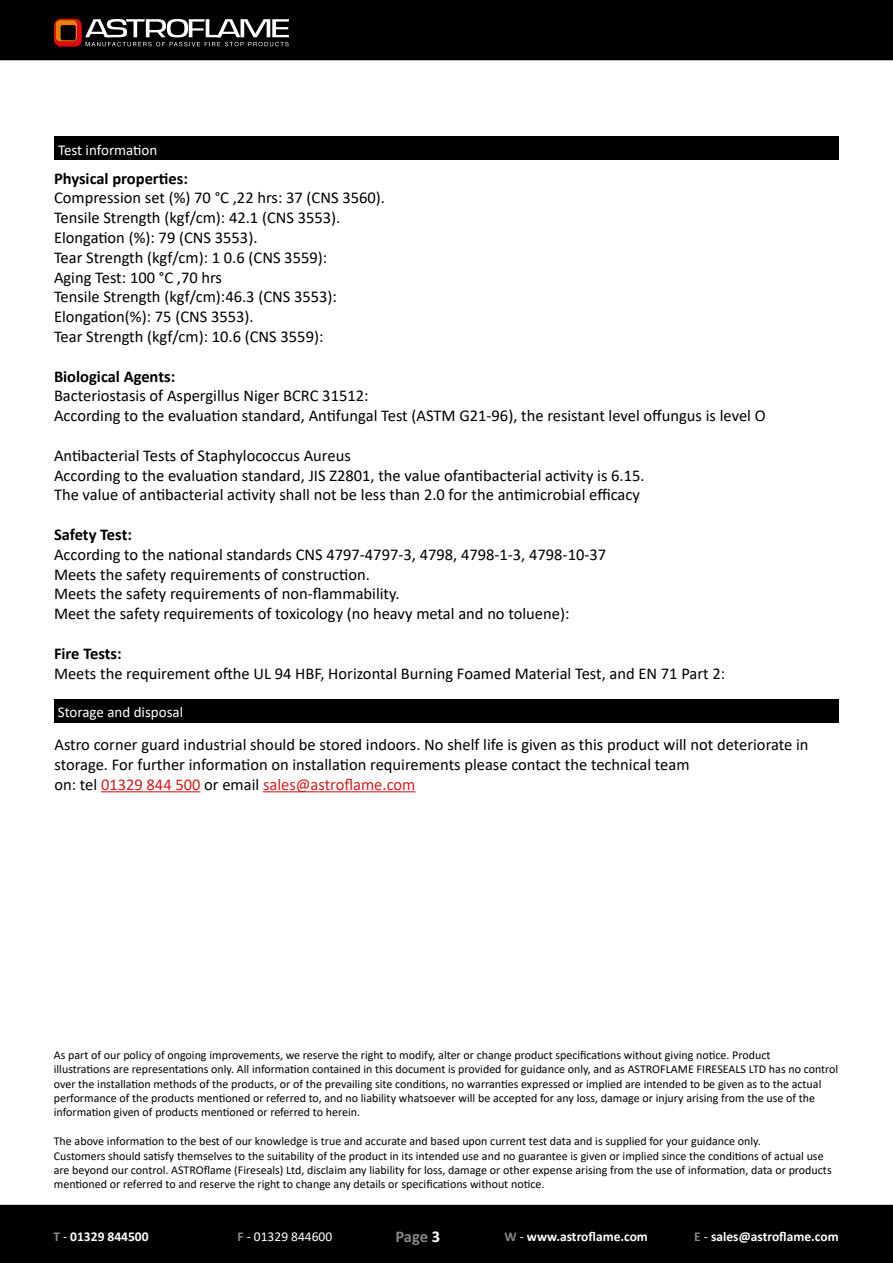
<style>
.page{position:relative;width:893px;height:1263px;background:#fff}
.page>*{position:absolute;margin:0;border:0;box-sizing:border-box;transform-origin:0 0}
.t1{font:16.5px/19.8px "Calibri";color:#000}
.t2{font:700 16.5px "Calibri";color:#000}
.t3{font:700 16.5px "Calibri";color:#878787}
.t4{font:15px "Calibri";color:#fff}
.t5{font:700 13.5px "Calibri";color:#fff}
.t6{font:13.5px "Calibri";color:#fff}
.t7{font:12px/14.4px "Calibri";color:#000}
.s1{color:#d31e1e}
.s2{color:#878787}
.s3{font-weight:400}
.s4{font-weight:700;color:#878787}
.s5{color:#fff}
</style>
<div class="page">
<div style="left:0;top:0;width:893px;height:60px;background:#000"></div>
<div style="left:0;top:1205px;width:893px;height:58px;background:#000"></div>
<svg style="left:54px;top:19px;width:235px;height:28px"></svg>
<div style="left:54px;top:699px;width:785px;height:23px;background:#000"></div>
<hr style="left:101px;top:791px;width:99px;height:1px;background:#d31e1e">
<hr style="left:263px;top:791px;width:152px;height:1px;background:#d31e1e">
<div style="left:54px;top:136px;width:785px;height:23px;background:#000"></div>
<p class="t4" style="left:58px;top:139px;width:101px">Test information</p>
<p class="t2" style="left:54px;top:166px;width:135px">Physical properties:</p>
<p class="t1" style="left:54px;top:188px;width:332px">Compression set (%) 70 °C ,22 hrs: 37 (CNS 3560).<br>Tensile Strength (kgf/cm): 42.1 (CNS 3553).<br>Elongation (%): 79 (CNS 3553).<br>Tear Strength (kgf/cm): 1 0.6 (CNS 3559):<br>Aging Test: 100 °C ,70 hrs<br>Tensile Strength (kgf/cm):46.3 (CNS 3553):<br>Elongation(%): 75 (CNS 3553).<br>Tear Strength (kgf/cm): 10.6 (CNS 3559):</p>
<p class="t2" style="left:54px;top:364px;width:123px">Biological Agents:</p>
<p class="t1" style="left:54px;top:386px;width:713px">Bacteriostasis of Aspergillus Niger BCRC 31512:<br>According to the evaluation standard, Antifungal Test (ASTM G21-96), the resistant level offungus is level O</p>
<p class="t1" style="left:54px;top:445px;width:592px">Antibacterial Tests of Staphylococcus Aureus<br>According to the evaluation standard, JIS Z2801, the value ofantibacterial activity is 6.15.<br>The value of antibacterial activity shall not be less than 2.0 for the antimicrobial efficacy</p>
<p class="t2" style="left:54px;top:523px;width:79px">Safety Test:</p>
<p class="t1" style="left:54px;top:544px;width:554px">According to the national standards CNS 4797-4797-3, 4798, 4798-1-3, 4798-10-37<br>Meets the safety requirements of construction.<br>Meets the safety requirements of non-flammability.<br>Meet the safety requirements of toxicology (no heavy metal and no toluene):</p>
<p class="t2" style="left:54px;top:642px;width:69px">Fire Tests:</p>
<p class="t1" style="left:54px;top:663px;width:673px">Meets the requirement ofthe UL 94 HBF, Horizontal Burning Foamed Material Test, and EN 71 Part 2:</p>
<p class="t4" style="left:58px;top:702px;width:127px">Storage and disposal</p>
<p class="t1" style="left:54px;top:734px;width:756px">Astro corner guard industrial should be stored indoors. No shelf life is given as this product will not deteriorate in storage. For further information on installation requirements please contact the technical team<br>on: tel <span class="s1">01329 844 500</span> or email <span class="s1">sales@astroflame.com</span></p>
<p class="t7" style="left:54px;top:1047px;width:786px">As part of our policy of ongoing improvements, we reserve the right to modify, alter or change product specifications without giving notice. Product<br>illustrations are representations only. All information contained in this document is provided for guidance only, and as ASTROFLAME FIRESEALS LTD has no control over the installation methods of the products, or of the prevailing site conditions, no warranties expressed or implied are intended to be given as to the actual performance of the products mentioned or referred to, and no liability whatsoever will be accepted for any loss, damage or injury arising from the use of the information given of products mentioned or referred to herein.</p>
<p class="t7" style="left:54px;top:1134px;width:779px">The above information to the best of our knowledge is true and accurate and based upon current test data and is supplied for your guidance only.<br>Customers should satisfy themselves to the suitability of the product in its intended use and no guarantee is given or implied since the conditions of actual use are beyond our control. ASTROflame (Fireseals) Ltd, disclaim any liability for loss, damage or other expense arising from the use of information, data or products mentioned or referred to and reserve the right to change any details or specifications without notice.</p>
<p class="t5" style="left:53px;top:1227px;width:97px"><span class="s2">T</span> <span class="s3">-</span> 01329 844500</p>
<p class="t6" style="left:238px;top:1227px;width:96px"><span class="s4">F</span> - 01329 844600</p>
<p class="t3" style="left:395px;top:1225px;width:46px">Page <span class="s5">3</span></p>
<p class="t5" style="left:504px;top:1227px;width:145px"><span class="s2">W</span> <span class="s3">-</span> www.astroflame.com</p>
<p class="t5" style="left:694px;top:1227px;width:146px"><span class="s2">E</span> <span class="s3">-</span> sales@astroflame.com</p>
</div>
